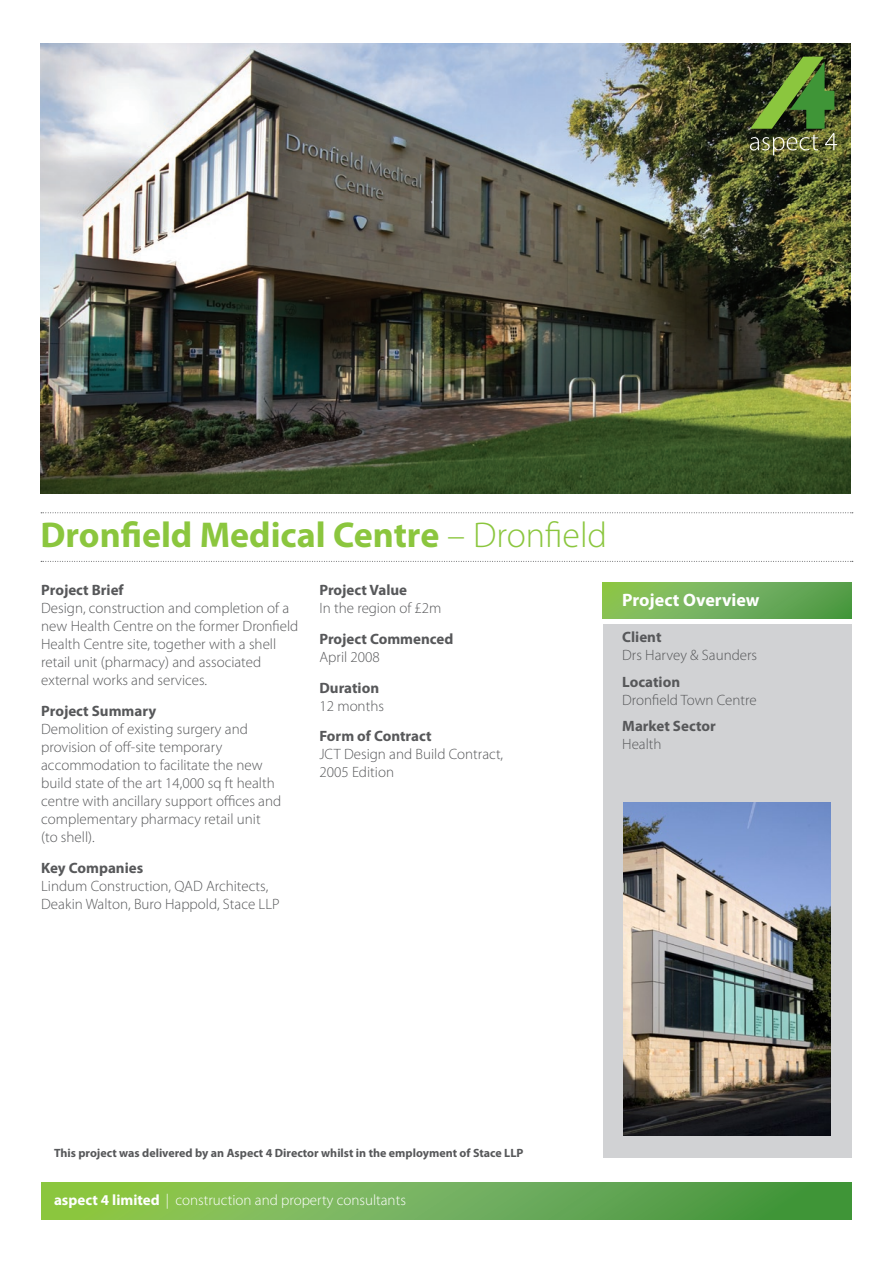
<style>
.page{position:relative;width:893px;height:1263px;background:#fff}
.page>*{position:absolute;margin:0;border:0;box-sizing:border-box;transform-origin:0 0}
.t1{font:700 36px "Myriad Pro";color:#8bc63e}
.t2{font:700 18px "Myriad Pro";color:#fff}
.t3{font:300 15px/18px "Myriad Pro";color:#57585a}
.t4{font:700 15px "Myriad Pro";color:#57585a}
.t5{font:300 15px "Myriad Pro";color:#fff}
.t6{font:700 12px "Myriad Pro";color:#57585a}
.s1{font-weight:300}
.s2{font-weight:700}
</style>
<div class="page">
<div style="left:603px;top:624px;width:249px;height:533px;background:#d1d2d4"></div>
<svg style="left:41px;top:1182px;width:811px;height:37px;background:#6eaf50"></svg>
<svg style="left:41px;top:512px;width:812px;height:1px"></svg>
<svg style="left:41px;top:561px;width:812px;height:1px"></svg>
<svg style="left:602px;top:583px;width:250px;height:35px;background:#71b057"></svg>
<img style="left:40px;top:43px;width:810px;height:451px">
<img style="left:750px;top:57px;width:87px;height:98px">
<img style="left:624px;top:802px;width:206px;height:333px">
<h1 class="t1" style="left:40px;top:511px;width:568px">Dronfield Medical Centre <span class="s1">– Dronfield</span></h1>
<p class="t4" style="left:41px;top:580px;width:84px">Project Brief</p>
<p class="t3" style="left:41px;top:599px;width:259px">Design, construction and completion of a new Health Centre on the former Dronfield Health Centre site, together with a shell retail unit (pharmacy) and associated external works and services.</p>
<p class="t4" style="left:41px;top:701px;width:117px">Project Summary</p>
<p class="t3" style="left:41px;top:720px;width:242px">Demolition of existing surgery and provision of off-site temporary accommodation to facilitate the new build state of the art 14,000 sq ft health centre with ancillary support offices and complementary pharmacy retail unit<br>(to shell).</p>
<p class="t4" style="left:41px;top:858px;width:104px">Key Companies</p>
<p class="t3" style="left:41px;top:876px;width:240px">Lindum Construction, QAD Architects,<br>Deakin Walton, Buro Happold, Stace LLP</p>
<p class="t4" style="left:319px;top:580px;width:89px">Project Value</p>
<p class="t3" style="left:319px;top:599px;width:124px">In the region of £2m</p>
<p class="t4" style="left:319px;top:629px;width:135px">Project Commenced</p>
<p class="t3" style="left:319px;top:648px;width:62px">April 2008</p>
<p class="t4" style="left:319px;top:678px;width:61px">Duration</p>
<p class="t3" style="left:319px;top:696px;width:66px">12 months</p>
<p class="t4" style="left:319px;top:726px;width:114px">Form of Contract</p>
<p class="t3" style="left:319px;top:745px;width:185px">JCT Design and Build Contract,<br>2005 Edition</p>
<p class="t2" style="left:622px;top:588px;width:139px">Project Overview</p>
<p class="t4" style="left:622px;top:627px;width:41px">Client</p>
<p class="t3" style="left:622px;top:646px;width:136px">Drs Harvey &amp; Saunders</p>
<p class="t4" style="left:622px;top:672px;width:59px">Location</p>
<p class="t3" style="left:622px;top:691px;width:136px">Dronfield Town Centre</p>
<p class="t4" style="left:622px;top:716px;width:95px">Market Sector</p>
<p class="t3" style="left:622px;top:735px;width:41px">Health</p>
<p class="t6" style="left:54px;top:1145px;width:471px">This project was delivered by an Aspect 4 Director whilst in the employment of Stace LLP</p>
<p class="t5" style="left:54px;top:1191px;width:353px"><span class="s2">aspect 4 limited</span> | construction and property consultants</p>
</div>
